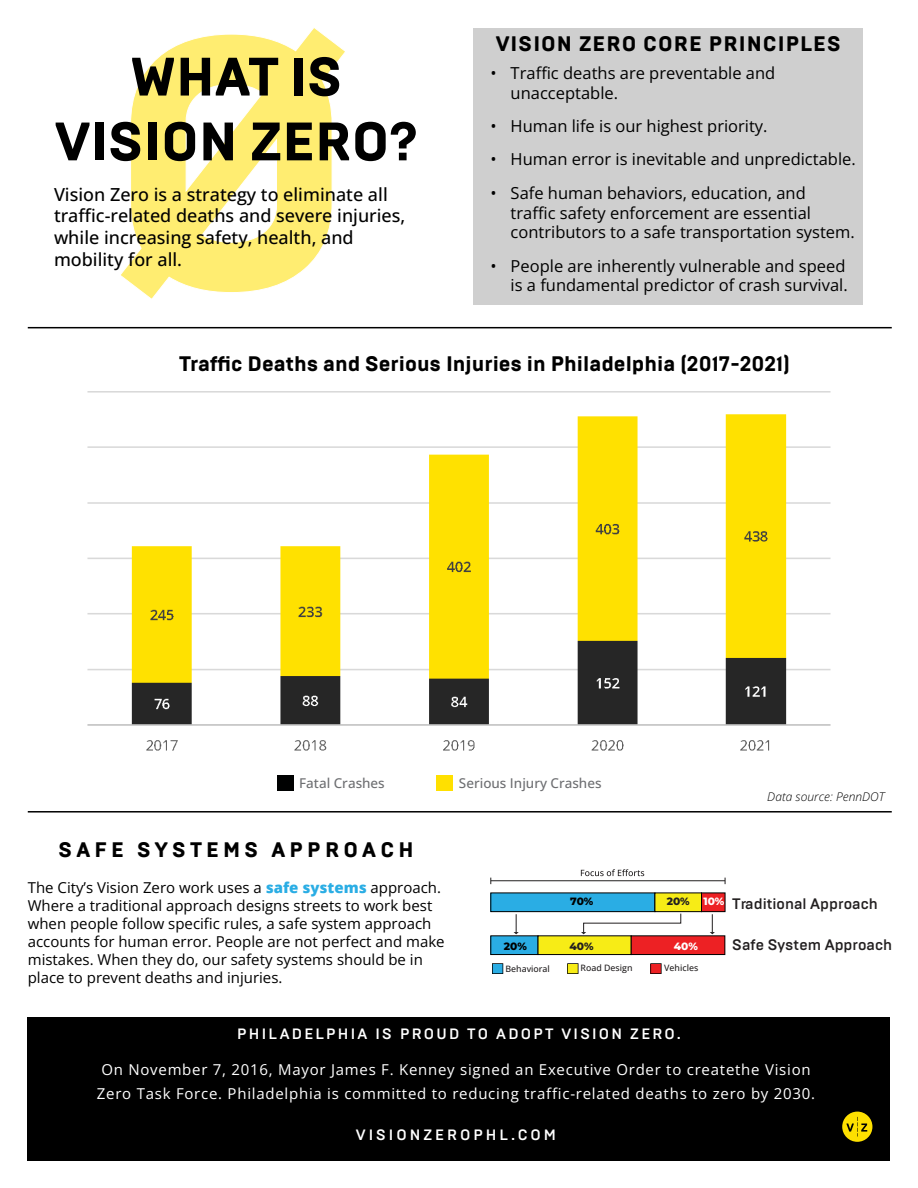
<style>
.page{position:relative;width:918px;height:1188px;background:#fff}
.page>*{position:absolute;margin:0;border:0;box-sizing:border-box;transform-origin:0 0}
.t1{font:800 54px/64.8px "Brutal Type";color:#000;text-align:center}
.t2{font:800 21px "Brutal Type";color:#000}
.t3{font:800 21px "Brutal Type";letter-spacing:.05em;color:#000}
.t4{font:800 21px "Brutal Type";letter-spacing:.2em;color:#000}
.t5{font:500 18px/21.6px "Open Sans";color:#000}
.t6{font:16.5px/19.8px "Open Sans";color:#000}
.t7{font:500 15.15px "Brutal Type";color:#221f20}
.t8{font:15px/18px "Open Sans";color:#000}
.t9{font:15px/24px "Open Sans";letter-spacing:.05em;color:#fff}
.t10{font:500 15px "Brutal Type";letter-spacing:.15em;color:#fff}
.t11{font:500 15px "Brutal Type";letter-spacing:.2em;color:#fff}
.t12{font:500 13.5px "Open Sans";color:#6d6e71}
.t13{font:italic 300 12px "Open Sans";color:#000}
.t14{font:800 10.5px "Montserrat";color:#000101}
.t15{font:800 10.5px "Montserrat";color:#221f20}
.t16{font:800 10.5px "Montserrat";color:#fff}
.t17{font:500 8.85px "Open Sans";color:#221f20}
.s1{font-weight:800;color:#2aade4}
</style>
<div class="page">
<div style="left:473px;top:28px;width:390px;height:276px;background:#cfcfcf"></div>
<svg style="left:121px;top:28px;width:224px;height:271px"></svg>
<div style="left:28px;top:1017px;width:862px;height:143px;background:#000"></div>
<div style="left:842px;top:1112px;width:30px;height:30px;background:#fee000;border-radius:50%"></div>
<svg style="left:847px;top:1117px;width:20px;height:20px"></svg>
<hr style="left:28px;top:327px;width:864px;height:1px;background:#000">
<hr style="left:28px;top:811px;width:864px;height:2px;background:#000">
<svg style="left:581px;top:869px;width:63px;height:7px"></svg>
<div style="left:491px;top:893px;width:164px;height:19px;background:#2aade4"></div>
<div style="left:490px;top:893px;width:165px;height:19px;border:1px solid #000"></div>
<div style="left:655px;top:893px;width:47px;height:19px;background:#f7ec16"></div>
<div style="left:655px;top:893px;width:47px;height:19px;border:1px solid #000"></div>
<div style="left:702px;top:893px;width:23px;height:19px;background:#ed2124"></div>
<div style="left:701px;top:893px;width:24px;height:19px;border:1px solid #000"></div>
<div style="left:491px;top:936px;width:47px;height:19px;background:#2aade4"></div>
<div style="left:490px;top:935px;width:48px;height:20px;border:1px solid #000"></div>
<div style="left:538px;top:936px;width:93px;height:19px;background:#f7ec16"></div>
<div style="left:538px;top:935px;width:94px;height:20px;border:1px solid #000"></div>
<div style="left:631px;top:936px;width:94px;height:19px;background:#ed2124"></div>
<div style="left:631px;top:935px;width:94px;height:20px;border:1px solid #000"></div>
<svg style="left:492px;top:963px;width:11px;height:11px"></svg>
<svg style="left:567px;top:963px;width:11px;height:11px"></svg>
<svg style="left:650px;top:963px;width:12px;height:11px"></svg>
<hr style="left:491px;top:880px;width:234px;height:1px;background:#221f20">
<svg style="left:514px;top:914px;width:5px;height:20px"></svg>
<svg style="left:710px;top:914px;width:5px;height:20px"></svg>
<svg style="left:581px;top:913px;width:101px;height:21px"></svg>
<div style="left:278px;top:775px;width:16px;height:16px;background:#000101"></div>
<div style="left:436px;top:775px;width:16px;height:16px;background:#ffe000"></div>
<img style="left:87px;top:391px;width:744px;height:360px">
<h1 class="t1" style="left:55px;top:45px;width:365px">WHAT IS<br>VISION ZERO?</h1>
<p class="t5" style="left:54px;top:183px;width:353px">Vision Zero is a strategy to eliminate all traffic-related deaths and severe injuries, while increasing safety, health, and mobility for all.</p>
<p class="t3" style="left:496px;top:31px;width:347px">VISION ZERO CORE PRINCIPLES</p>
<p class="t6" style="left:511px;top:63px;width:266px;text-indent:-20px">• Traffic deaths are preventable and unacceptable.</p>
<p class="t6" style="left:490px;top:116px;width:279px">• Human life is our highest priority.</p>
<p class="t6" style="left:490px;top:149px;width:367px">• Human error is inevitable and unpredictable.</p>
<p class="t6" style="left:511px;top:182px;width:346px;text-indent:-20px">• Safe human behaviors, education, and traffic safety enforcement are essential contributors to a safe transportation system.</p>
<p class="t6" style="left:490px;top:255px;width:359px;text-align:right">• People are inherently vulnerable and speed is a fundamental predictor of crash survival.</p>
<p class="t2" style="left:179px;top:351px;width:612px">Traffic Deaths and Serious Injuries in Philadelphia (2017-2021)</p>
<p class="t12" style="left:299px;top:774px;width:87px">Fatal Crashes</p>
<p class="t12" style="left:459px;top:774px;width:144px">Serious Injury Crashes</p>
<p class="t13" style="left:767px;top:788px;width:119px">Data source: PennDOT</p>
<p class="t4" style="left:58px;top:837px;width:357px">SAFE SYSTEMS APPROACH</p>
<p class="t8" style="left:28px;top:878px;width:418px">The City’s Vision Zero work uses a <span class="s1">safe systems</span> approach.<br>Where a traditional approach designs streets to work best when people follow specific rules, a safe system approach accounts for human error. People are not perfect and make mistakes. When they do, our safety systems should be in place to prevent deaths and injuries.</p>
<p class="t14" style="left:570px;top:895px;width:25px">70%</p>
<p class="t15" style="left:667px;top:895px;width:25px">20%</p>
<p class="t16" style="left:703px;top:895px;width:22px">10%</p>
<p class="t14" style="left:504px;top:939px;width:25px">20%</p>
<p class="t15" style="left:570px;top:939px;width:26px">40%</p>
<p class="t16" style="left:674px;top:939px;width:26px">40%</p>
<p class="t17" style="left:505px;top:962px;width:46px">Behavioral</p>
<p class="t17" style="left:581px;top:962px;width:53px">Road Design</p>
<p class="t17" style="left:664px;top:962px;width:36px">Vehicles</p>
<p class="t7" style="left:732px;top:895px;width:147px">Traditional Approach</p>
<p class="t7" style="left:732px;top:936px;width:162px">Safe System Approach</p>
<p class="t10" style="left:237px;top:1025px;width:445px">PHILADELPHIA IS PROUD TO ADOPT VISION ZERO.</p>
<p class="t9" style="left:97px;top:1057px;width:720px">On November 7, 2016, Mayor James F. Kenney signed an Executive Order to createthe Vision<br>Zero Task Force. Philadelphia is committed to reducing traffic-related deaths to zero by 2030.</p>
<p class="t11" style="left:356px;top:1126px;width:202px">VISIONZEROPHL.COM</p>
</div>
